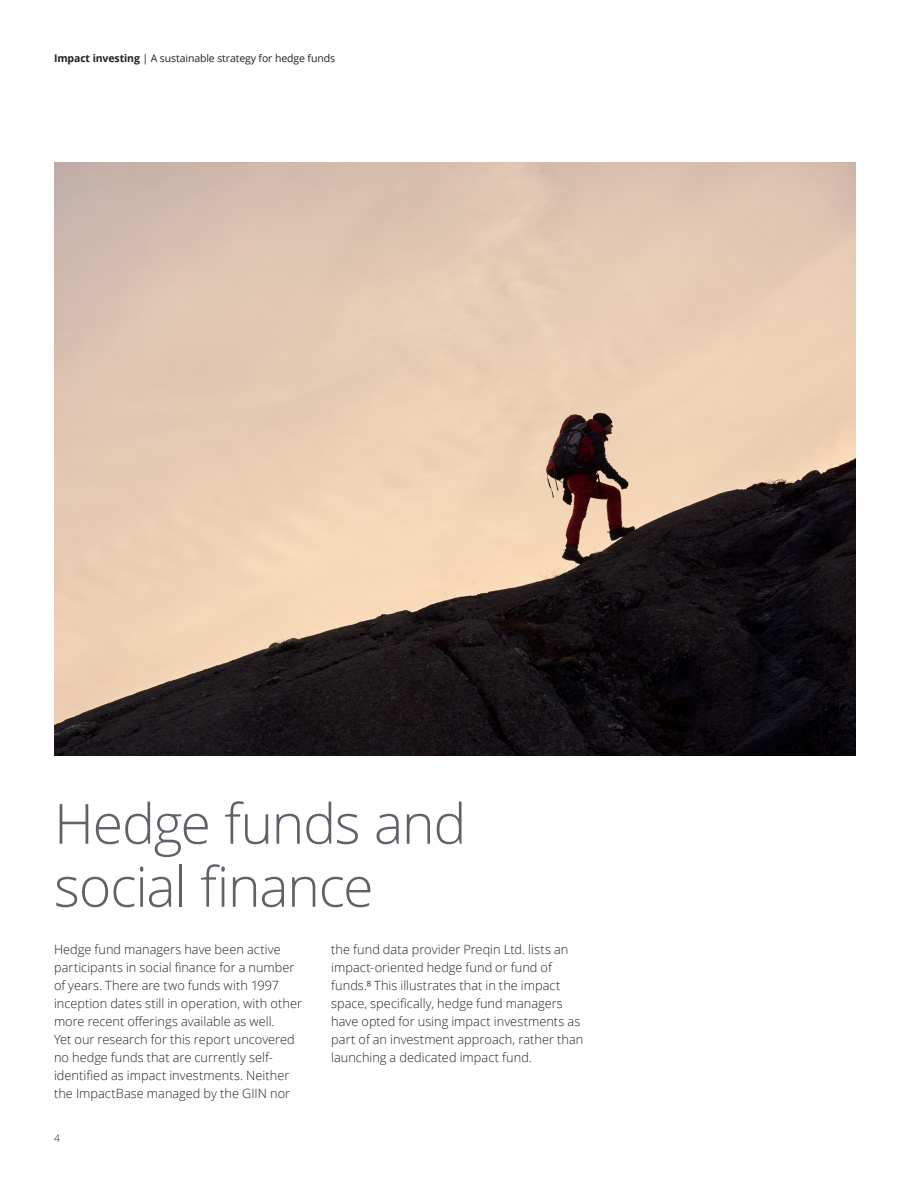
<style>
.page{position:relative;width:918px;height:1188px;background:#fff}
.page>*{position:absolute;margin:0;border:0;box-sizing:border-box;transform-origin:0 0}
.Story_heading_light{font:300 55.5px/63px "Open Sans";letter-spacing:-.025em;color:#5f6369}
.Body_copy__8_5_12pt{font:300 12.75px/18px "Open Sans";letter-spacing:.005em;color:#231f20}
.t1{font:10.5px "Open Sans";letter-spacing:-.01em;color:#231f20}
.Number_list_level_1{font:300 10.5px "Open Sans";color:#231f20}
.s1{font-weight:700}
</style>
<div class="page">
<img style="left:54px;top:162px;width:801px;height:594px">
<p class="t1" style="left:54px;top:51px;width:283px"><span class="s1">Impact investing</span> | A sustainable strategy for hedge funds</p>
<p class="Story_heading_light" style="left:54px;top:791px;width:414px">Hedge funds and social finance</p>
<p class="Body_copy__8_5_12pt" style="left:54px;top:940px;width:249px">Hedge fund managers have been active participants in social finance for a number of years. There are two funds with 1997 inception dates still in operation, with other more recent offerings available as well.<br>Yet our research for this report uncovered no hedge funds that are currently self&shy;identified as impact investments. Neither the ImpactBase managed by the GIIN nor</p>
<p class="Body_copy__8_5_12pt" style="left:331px;top:940px;width:254px">the fund data provider Preqin Ltd. lists an impact-oriented hedge fund or fund of funds.⁸ This illustrates that in the impact space, specifically, hedge fund managers have opted for using impact investments as part of an investment approach, rather than launching a dedicated impact fund.</p>
<p class="Number_list_level_1" style="left:54px;top:1131px;width:7px">4</p>
</div>
